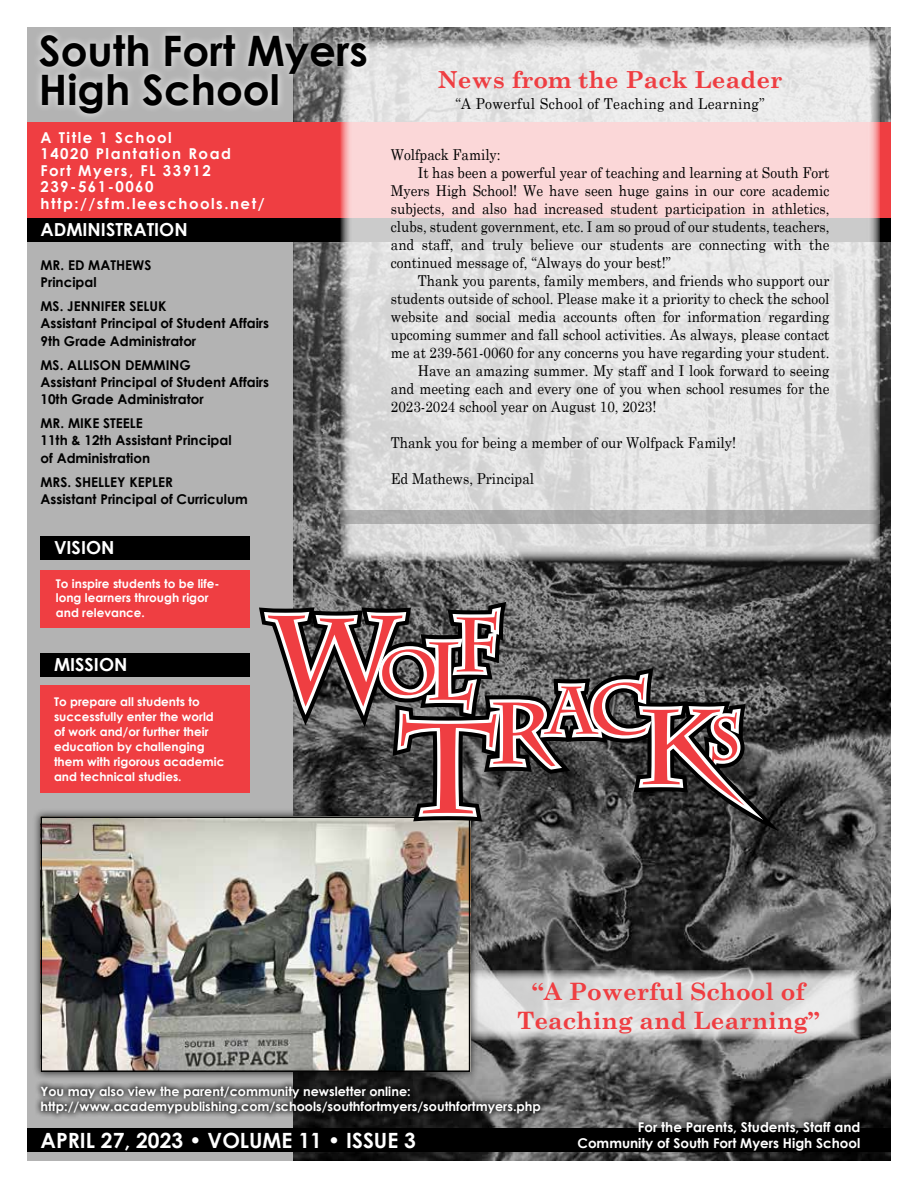
<style>
.page{position:relative;width:918px;height:1188px;background:#fff}
.page>*{position:absolute;margin:0;border:0;box-sizing:border-box;transform-origin:0 0}
.t1{font:700 42px/39px "Century Gothic";color:#000}
.t2{font:700 24px/28.8px "Century Schoolbook";color:#ef3e42;text-align:center}
.t3{font:700 23.55px "Century Schoolbook";color:#ef3e42}
.t4{font:700 21px "Century Gothic";color:#fff}
.t5{font:700 18px "Century Gothic";color:#fff}
.t6{font:15px "Century Schoolbook";color:#000;scale:.9 1}
.t7{font:700 15px/16.5px "Century Gothic";letter-spacing:.1em;color:#fff}
.t8{font:15px "Century Schoolbook";letter-spacing:.025em;color:#000;scale:.92 1}
.t9{font:700 13.5px/17.2px "Century Gothic";color:#000}
.t10{font:700 13.5px/16.2px "Century Gothic";color:#fff;text-align:right}
.t11{font:700 12.75px/15px "Century Gothic";color:#fff}
.t12{font:700 12px/15px "Century Gothic";color:#fff}
</style>
<div class="page">
<div style="left:27px;top:27px;width:267px;height:1134px;background:#b3b3b3"></div>
<img style="left:294px;top:27px;width:597px;height:1134px">
<div style="left:27px;top:1128px;width:864px;height:24px;background:#000"></div>
<div style="left:27px;top:122px;width:864px;height:96px;background:#ef3e42"></div>
<div style="left:34px;top:1079px;width:513px;height:42px;background:#000;opacity:.75"></div>
<div style="left:571px;top:1115px;width:296px;height:43px;background:#000;opacity:.75"></div>
<div style="left:27px;top:218px;width:864px;height:24px;background:#000"></div>
<svg style="left:341px;top:40px;width:539px;height:522px;background:#e2dbdb"></svg>
<svg style="left:479px;top:970px;width:381px;height:71px;background:#cdcdcd"></svg>
<div style="left:32px;top:27px;width:342px;height:94px;background:#fff;opacity:.75"></div>
<div style="left:40px;top:536px;width:210px;height:23px;background:#000"></div>
<div style="left:40px;top:653px;width:210px;height:23px;background:#000"></div>
<div style="left:40px;top:570px;width:210px;height:57px;background:#ef3e42"></div>
<div style="left:40px;top:685px;width:210px;height:108px;background:#ef3e42"></div>
<div style="left:341px;top:510px;width:539px;height:14px;background:#adadad"></div>
<div style="left:32px;top:808px;width:447px;height:272px;background:#000;opacity:.75"></div>
<img style="left:43px;top:819px;width:424px;height:250px">
<div style="left:40px;top:816px;width:430px;height:256px;border:2px solid #000"></div>
<svg style="left:259px;top:602px;width:520px;height:229px;background:#756262"></svg>
<h1 class="t1" style="left:39px;top:30px;width:331px">South Fort Myers<br>High School</h1>
<p class="t7" style="left:40px;top:129px;width:226px">A Title 1 School<br>14020 Plantation Road<br>Fort Myers, FL 33912<br>239-561-0060 http://sfm.leeschools.net/</p>
<p class="t5" style="left:40px;top:218px;width:149px">ADMINISTRATION</p>
<p class="t9" style="left:41px;top:256px;width:112px">MR. ED MATHEWS<br>Principal</p>
<p class="t9" style="left:41px;top:297px;width:230px">MS. JENNIFER SELUK<br>Assistant Principal of Student Affairs<br>9th Grade Administrator</p>
<p class="t9" style="left:41px;top:356px;width:230px">MS. ALLISON DEMMING<br>Assistant Principal of Student Affairs<br>10th Grade Administrator</p>
<p class="t9" style="left:41px;top:414px;width:193px">MR. MIKE STEELE<br>11th &amp; 12th Assistant Principal of Administration</p>
<p class="t9" style="left:41px;top:473px;width:209px">MRS. SHELLEY KEPLER<br>Assistant Principal of Curriculum</p>
<p class="t5" style="left:54px;top:537px;width:62px">VISION</p>
<p class="t12" style="left:56px;top:576px;width:165px;line-height:14.4px">To inspire students to be life&shy;long learners through rigor and relevance.</p>
<p class="t5" style="left:54px;top:653px;width:75px">MISSION</p>
<p class="t12" style="left:54px;top:694px;width:172px">To prepare all students to successfully enter the world of work and/or further their education by challenging them with rigorous academic and technical studies.</p>
<h3 class="t3" style="left:438px;top:65px;width:346px">News from the Pack Leader</h3>
<p class="t8" style="left:456px;top:95px;width:338px">“A Powerful School of Teaching and Learning”</p>
<p class="t6" style="left:391px;top:145px;width:123px">Wolfpack Family:</p>
<p class="t6" style="left:418px;top:163px;width:459px">It has been a powerful year of teaching and learning at South Fort</p>
<p class="t6" style="left:391px;top:181px;width:489px">Myers High School! We have seen huge gains in our core academic</p>
<p class="t6" style="left:391px;top:199px;width:489px">subjects, and also had increased student participation in athletics,</p>
<p class="t6" style="left:391px;top:217px;width:489px">clubs, student government, etc. I am so proud of our students, teachers,</p>
<p class="t6" style="left:391px;top:235px;width:489px">and staff, and truly believe our students are connecting with the</p>
<p class="t6" style="left:391px;top:253px;width:313px">continued message of, “Always do your best!”</p>
<p class="t6" style="left:418px;top:271px;width:459px">Thank you parents, family members, and friends who support our</p>
<p class="t6" style="left:391px;top:289px;width:489px">students outside of school. Please make it a priority to check the school</p>
<p class="t6" style="left:391px;top:307px;width:489px">website and social media accounts often for information regarding</p>
<p class="t6" style="left:391px;top:325px;width:489px">upcoming summer and fall school activities. As always, please contact</p>
<p class="t6" style="left:391px;top:343px;width:489px">me at 239-561-0060 for any concerns you have regarding your student.</p>
<p class="t6" style="left:418px;top:361px;width:459px">Have an amazing summer. My staff and I look forward to seeing</p>
<p class="t6" style="left:391px;top:379px;width:489px">and meeting each and every one of you when school resumes for the</p>
<p class="t6" style="left:391px;top:397px;width:297px">2023-2024 school year on August 10, 2023!</p>
<p class="t6" style="left:391px;top:433px;width:385px">Thank you for being a member of our Wolfpack Family!</p>
<p class="t6" style="left:391px;top:469px;width:161px">Ed Mathews, Principal</p>
<h2 class="t2" style="left:517px;top:976px;width:304px">“A Powerful School of<br>Teaching and Learning”</h2>
<p class="t11" style="left:40px;top:1084px;width:502px">You may also view the parent/community newsletter online: http://www.academypublishing.com/schools/southfortmyers/southfortmyers.php</p>
<h3 class="t4" style="left:40px;top:1127px;width:377px">APRIL 27, 2023 • VOLUME 11 • ISSUE 3</h3>
<p class="t10" style="left:577px;top:1118px;width:284px">For the Parents, Students, Staff and<br>Community of South Fort Myers High School</p>
</div>
